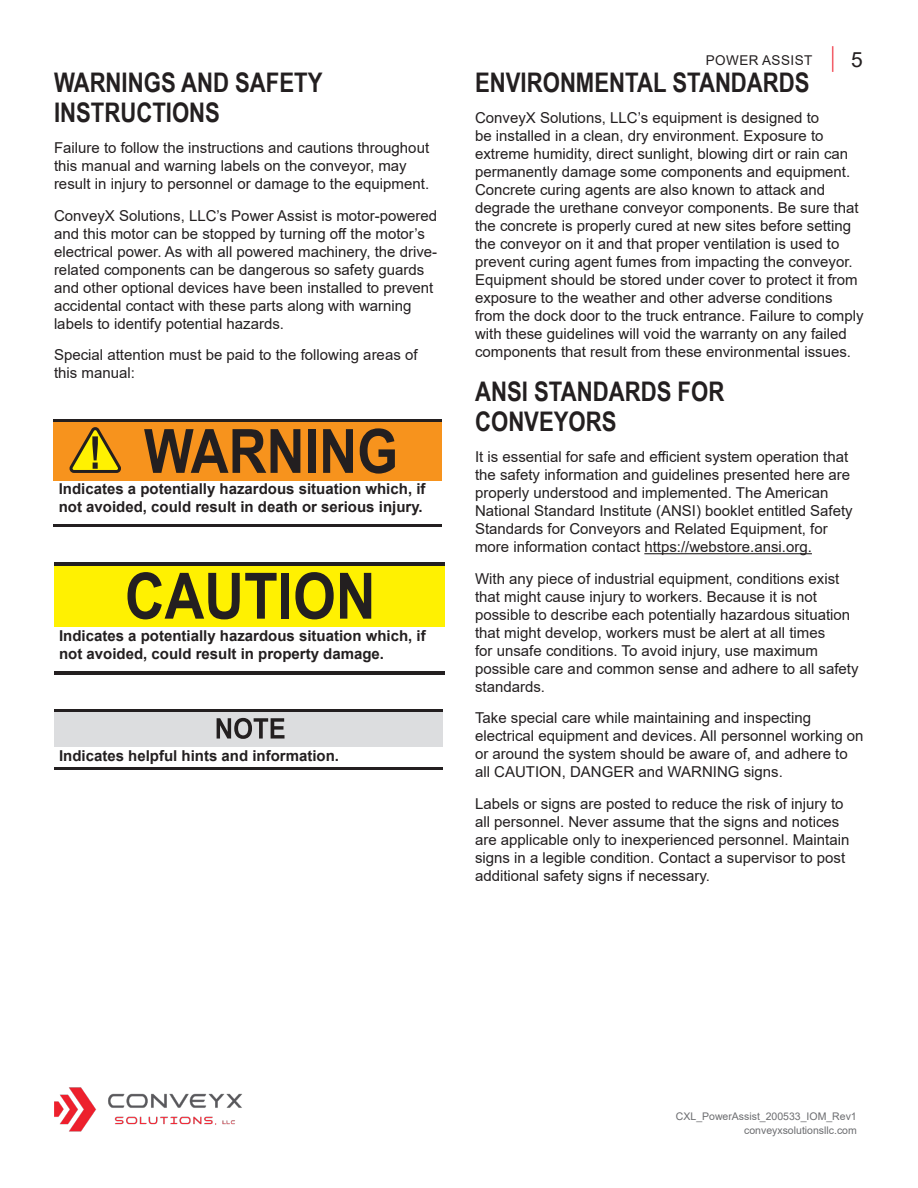
<style>
.page{position:relative;width:918px;height:1188px;background:#fff}
.page>*{position:absolute;margin:0;border:0;box-sizing:border-box;transform-origin:0 0}
.t1{font:700 27px/30px "Arial Narrow";color:#231f20}
.t2{font:15px/18px "Arial";color:#231f20}
.t3{font:700 15px/18px "Arial";color:#231f20}
.t4{font:13.5px "Arial";letter-spacing:.035em;color:#231f20}
.t5{font:10.5px/14.7px "Arial";color:#6c6d70;text-align:right}
.s1{font-size:27px;color:#ee212f}
.s2{font-size:21px}
</style>
<div class="page">
<img style="left:54px;top:1087px;width:188px;height:45px">
<div style="left:54px;top:565px;width:390px;height:62px;background:#fff101"></div>
<svg style="left:127px;top:572px;width:150px;height:47px"></svg>
<div style="left:281px;top:573px;width:8px;height:46px;background:#231f20"></div>
<svg style="left:295px;top:572px;width:39px;height:47px"></svg>
<svg style="left:340px;top:573px;width:31px;height:46px"></svg>
<hr style="left:54px;top:563px;width:390px;height:3px;background:#231f20">
<hr style="left:54px;top:672px;width:390px;height:3px;background:#231f20">
<div style="left:54px;top:711px;width:388px;height:35px;background:#dcdddf"></div>
<svg style="left:217px;top:718px;width:68px;height:21px"></svg>
<hr style="left:54px;top:709px;width:388px;height:3px;background:#231f20">
<hr style="left:54px;top:767px;width:388px;height:3px;background:#231f20">
<hr style="left:644px;top:553px;width:168px;height:1px;background:#231f20">
<div style="left:54px;top:422px;width:388px;height:58px;background:#f7931d"></div>
<svg style="left:144px;top:429px;width:156px;height:44px"></svg>
<div style="left:308px;top:429px;width:8px;height:44px;background:#231f20"></div>
<svg style="left:323px;top:429px;width:30px;height:44px"></svg>
<svg style="left:360px;top:428px;width:35px;height:46px"></svg>
<svg style="left:69px;top:427px;width:52px;height:46px"></svg>
<hr style="left:54px;top:419px;width:388px;height:3px;background:#231f20">
<hr style="left:53px;top:524px;width:389px;height:2px;background:#231f20">
<p class="t1" style="left:54px;top:66px;width:270px">WARNINGS AND SAFETY<br>INSTRUCTIONS</p>
<p class="t2" style="left:54px;top:139px;width:377px">Failure to follow the instructions and cautions throughout this manual and warning labels on the conveyor, may result in injury to personnel or damage to the equipment.</p>
<p class="t2" style="left:54px;top:206px;width:385px">ConveyX Solutions, LLC’s Power Assist is motor-powered and this motor can be stopped by turning off the motor’s electrical power. As with all powered machinery, the drive&shy;related components can be dangerous so safety guards and other optional devices have been installed to prevent accidental contact with these parts along with warning labels to identify potential hazards.</p>
<p class="t2" style="left:54px;top:346px;width:365px">Special attention must be paid to the following areas of this manual:</p>
<p class="t3" style="left:59px;top:480px;width:368px">Indicates a potentially hazardous situation which, if not avoided, could result in death or serious injury.</p>
<p class="t3" style="left:59px;top:627px;width:368px">Indicates a potentially hazardous situation which, if not avoided, could result in property damage.</p>
<p class="t3" style="left:59px;top:747px;width:282px">Indicates helpful hints and information.</p>
<p class="t4" style="left:706px;top:51px;width:158px">POWER ASSIST <span class="s1">|</span> <span class="s2">5</span></p>
<p class="t1" style="left:475px;top:66px;width:336px">ENVIRONMENTAL STANDARDS</p>
<p class="t2" style="left:475px;top:109px;width:390px">ConveyX Solutions, LLC’s equipment is designed to<br>be installed in a clean, dry environment. Exposure to extreme humidity, direct sunlight, blowing dirt or rain can permanently damage some components and equipment.<br>Concrete curing agents are also known to attack and degrade the urethane conveyor components. Be sure that the concrete is properly cured at new sites before setting the conveyor on it and that proper ventilation is used to prevent curing agent fumes from impacting the conveyor.<br>Equipment should be stored under cover to protect it from exposure to the weather and other adverse conditions from the dock door to the truck entrance. Failure to comply with these guidelines will void the warranty on any failed components that result from these environmental issues.</p>
<p class="t1" style="left:475px;top:375px;width:251px">ANSI STANDARDS FOR<br>CONVEYORS</p>
<p class="t2" style="left:475px;top:448px;width:379px">It is essential for safe and efficient system operation that the safety information and guidelines presented here are properly understood and implemented. The American National Standard Institute (ANSI) booklet entitled Safety Standards for Conveyors and Related Equipment, for more information contact https://webstore.ansi.org.</p>
<p class="t2" style="left:475px;top:569px;width:385px">With any piece of industrial equipment, conditions exist that might cause injury to workers. Because it is not possible to describe each potentially hazardous situation that might develop, workers must be alert at all times<br>for unsafe conditions. To avoid injury, use maximum possible care and common sense and adhere to all safety standards.</p>
<p class="t2" style="left:475px;top:709px;width:390px">Take special care while maintaining and inspecting electrical equipment and devices. All personnel working on or around the system should be aware of, and adhere to all CAUTION, DANGER and WARNING signs.</p>
<p class="t2" style="left:475px;top:794px;width:376px">Labels or signs are posted to reduce the risk of injury to all personnel. Never assume that the signs and notices are applicable only to inexperienced personnel. Maintain signs in a legible condition. Contact a supervisor to post additional safety signs if necessary.</p>
<p class="t5" style="left:676px;top:1109px;width:182px">CXL_PowerAssist_200533_IOM_Rev1 conveyxsolutionsllc.com</p>
</div>
